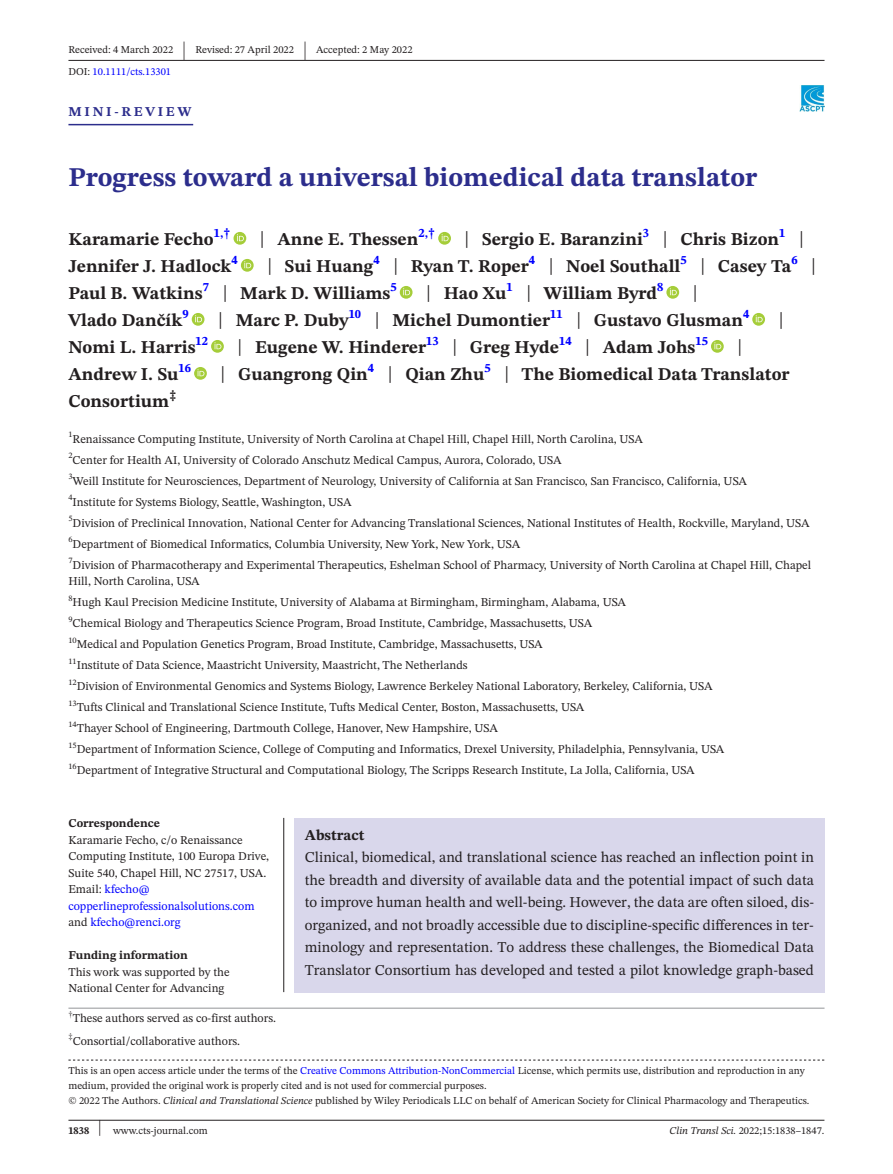
<style>
.page{position:relative;width:893px;height:1174px;background:#fff}
.page>*{position:absolute;margin:0;border:0;box-sizing:border-box;transform-origin:0 0}
.t1{font:700 27px "STIX Two Text";color:#2c2d8c}
.t2{font:25.65px "STIX Two Text";color:#231f20;scale:.49 1}
.t3{font:23.4px "STIX Two Text";color:#231f20;scale:.77 1}
.t4{font:700 18px/27px "STIX Two Text";color:#231f20}
.t5{font:15px/22.5px "STIX Two Text";color:#231f20;text-align:justify}
.t6{font:700 15px "STIX Two Text";color:#231f20}
.t7{font:700 13.5px "STIX Two Text";letter-spacing:.2em;color:#2c2d8c}
.t8{font:12px/16.5px "STIX Two Text";color:#231f20}
.t9{font:700 12px "STIX Two Text";color:#231f20}
.t10{font:10.5px/15px "STIX Two Text";color:#231f20}
.t11{font:10.5px "STIX Two Text";color:#00f}
.t12{font:8.4px "STIX Two Text";color:#231f20}
.s1{color:#231f20}
.s2{font-weight:400;font-size:23.4px}
.s3{color:#00f}
.s4{font-style:italic}
.s5{font-weight:700}
.s6{font-size:22.2px}
</style>
<div class="page">
<hr style="left:68px;top:1119px;width:756px;height:1px;background:#231f20">
<img style="left:799px;top:85px;width:25px;height:26px">
<hr style="left:68px;top:60px;width:756px;height:1px;background:#231f20">
<hr style="left:68px;top:124px;width:125px;height:1px;background:#2c2d8c">
<svg style="left:234px;top:232px;width:12px;height:13px"></svg>
<svg style="left:237px;top:234px;width:7px;height:7px"></svg>
<svg style="left:438px;top:232px;width:13px;height:13px"></svg>
<svg style="left:442px;top:234px;width:7px;height:7px"></svg>
<svg style="left:241px;top:259px;width:13px;height:13px"></svg>
<svg style="left:244px;top:261px;width:7px;height:7px"></svg>
<svg style="left:400px;top:286px;width:12px;height:13px"></svg>
<svg style="left:403px;top:288px;width:7px;height:7px"></svg>
<svg style="left:666px;top:286px;width:13px;height:13px"></svg>
<svg style="left:670px;top:288px;width:7px;height:7px"></svg>
<svg style="left:192px;top:313px;width:12px;height:13px"></svg>
<svg style="left:195px;top:315px;width:7px;height:7px"></svg>
<svg style="left:752px;top:313px;width:13px;height:13px"></svg>
<svg style="left:756px;top:315px;width:7px;height:7px"></svg>
<svg style="left:211px;top:340px;width:13px;height:13px"></svg>
<svg style="left:214px;top:342px;width:7px;height:7px"></svg>
<svg style="left:711px;top:340px;width:13px;height:13px"></svg>
<svg style="left:714px;top:342px;width:7px;height:7px"></svg>
<svg style="left:194px;top:367px;width:13px;height:13px"></svg>
<svg style="left:198px;top:369px;width:6px;height:7px"></svg>
<svg style="left:68px;top:1059px;width:756px;height:1px"></svg>
<hr style="left:68px;top:1007px;width:756px;height:1px;background:#939598">
<div style="left:294px;top:818px;width:530px;height:174px;background:#d9d7eb"></div>
<hr style="left:283px;top:818px;width:1px;height:174px;background:#231f20">
<p class="t10" style="left:68px;top:42px;width:106px">Received: 4 March 2022</p>
<h2 class="t2" style="left:183px;top:32px;width:8px">|</h2>
<p class="t10" style="left:195px;top:42px;width:100px">Revised: 27 April 2022</p>
<h2 class="t2" style="left:303px;top:32px;width:8px">|</h2>
<p class="t10" style="left:316px;top:42px;width:98px">Accepted: 2 May 2022</p>
<p class="t11" style="left:68px;top:64px;width:104px"><span class="s1">DOI:</span> 10.1111/cts.13301</p>
<p class="t7" style="left:68px;top:101px;width:125px">MINI-REVIEW</p>
<h1 class="t1" style="left:68px;top:158px;width:690px">Progress toward a universal biomedical data translator</h1>
<h3 class="t4" style="left:68px;top:226px;width:164px">Karamarie Fecho<sup>1,†</sup></h3>
<h3 class="t4" style="left:260px;top:226px;width:177px"><span class="s2">|</span> Anne E. Thessen<sup>2,†</sup></h3>
<h3 class="t4" style="left:465px;top:226px;width:341px"><span class="s2">|</span> Sergio E. Baranzini<sup>3</sup> <span class="s2">|</span> Chris Bizon<sup>1</sup> <span class="s2">|</span></h3>
<h3 class="t4" style="left:68px;top:253px;width:171px">Jennifer J. Hadlock<sup>4</sup></h3>
<h3 class="t4" style="left:68px;top:253px;width:749px;text-indent:199px"><span class="s2">|</span> Sui Huang<sup>4</sup> <span class="s2">|</span> Ryan T. Roper<sup>4</sup> <span class="s2">|</span> Noel Southall<sup>5</sup> <span class="s2">|</span> Casey Ta<sup>6</sup> <span class="s2">|<br></span>Paul B. Watkins<sup>7</sup> <span class="s2">|</span> Mark D. Williams<sup>5</sup></h3>
<h3 class="t4" style="left:426px;top:280px;width:239px"><span class="s2">|</span> Hao Xu<sup>1</sup> <span class="s2">|</span> William Byrd<sup>8</sup></h3>
<h3 class="t3" style="left:693px;top:276px;width:8px">|</h3>
<h3 class="t4" style="left:68px;top:307px;width:122px">Vlado Dančík<sup>9</sup></h3>
<h3 class="t4" style="left:218px;top:307px;width:533px"><span class="s2">|</span> Marc P. Duby<sup>10</sup> <span class="s2">|</span> Michel Dumontier<sup>11</sup> <span class="s2">|</span> Gustavo Glusman<sup>4</sup></h3>
<h3 class="t3" style="left:779px;top:303px;width:8px">|</h3>
<h3 class="t4" style="left:68px;top:334px;width:141px">Nomi L. Harris<sup>12</sup></h3>
<h3 class="t4" style="left:238px;top:334px;width:472px"><span class="s2">|</span> Eugene W. Hinderer<sup>13</sup> <span class="s2">|</span> Greg Hyde<sup>14</sup> <span class="s2">|</span> Adam Johs<sup>15</sup></h3>
<h3 class="t3" style="left:737px;top:330px;width:8px">|</h3>
<h3 class="t4" style="left:68px;top:361px;width:124px">Andrew I. Su<sup>16</sup></h3>
<h3 class="t4" style="left:221px;top:361px;width:571px"><span class="s2">|</span> Guangrong Qin<sup>4</sup> <span class="s2">|</span> Qian Zhu<sup>5</sup> <span class="s2">|</span> The Biomedical Data Translator</h3>
<h3 class="t4" style="left:68px;top:388px;width:109px">Consortium<sup>‡</sup></h3>
<p class="t12" style="left:68px;top:428px;width:6px">1</p>
<p class="t8" style="left:73px;top:430px;width:572px">Renaissance Computing Institute, University of North Carolina at Chapel Hill, Chapel Hill, North Carolina, USA</p>
<p class="t12" style="left:68px;top:449px;width:6px">2</p>
<p class="t8" style="left:73px;top:451px;width:491px">Center for Health AI, University of Colorado Anschutz Medical Campus, Aurora, Colorado, USA</p>
<p class="t12" style="left:68px;top:470px;width:6px">3</p>
<p class="t8" style="left:73px;top:472px;width:676px">Weill Institute for Neurosciences, Department of Neurology, University of California at San Francisco, San Francisco, California, USA</p>
<p class="t12" style="left:68px;top:491px;width:6px">4</p>
<p class="t8" style="left:73px;top:493px;width:281px">Institute for Systems Biology, Seattle, Washington, USA</p>
<p class="t12" style="left:68px;top:512px;width:6px">5</p>
<p class="t8" style="left:73px;top:514px;width:738px">Division of Preclinical Innovation, National Center for Advancing Translational Sciences, National Institutes of Health, Rockville, Maryland, USA</p>
<p class="t12" style="left:68px;top:533px;width:6px">6</p>
<p class="t8" style="left:73px;top:535px;width:449px">Department of Biomedical Informatics, Columbia University, New York, New York, USA</p>
<p class="t12" style="left:68px;top:554px;width:6px">7</p>
<p class="t8" style="left:68px;top:556px;width:744px;text-indent:4px">Division of Pharmacotherapy and Experimental Therapeutics, Eshelman School of Pharmacy, University of North Carolina at Chapel Hill, Chapel<br>Hill, North Carolina, USA</p>
<p class="t12" style="left:68px;top:592px;width:6px">8</p>
<p class="t8" style="left:73px;top:594px;width:555px">Hugh Kaul Precision Medicine Institute, University of Alabama at Birmingham, Birmingham, Alabama, USA</p>
<p class="t12" style="left:68px;top:613px;width:6px">9</p>
<p class="t8" style="left:73px;top:615px;width:521px">Chemical Biology and Therapeutics Science Program, Broad Institute, Cambridge, Massachusetts, USA</p>
<p class="t12" style="left:68px;top:634px;width:10px">10</p>
<p class="t8" style="left:77px;top:636px;width:468px">Medical and Population Genetics Program, Broad Institute, Cambridge, Massachusetts, USA</p>
<p class="t12" style="left:68px;top:655px;width:10px">11</p>
<p class="t8" style="left:77px;top:657px;width:392px">Institute of Data Science, Maastricht University, Maastricht, The Netherlands</p>
<p class="t12" style="left:68px;top:676px;width:10px">12</p>
<p class="t8" style="left:77px;top:678px;width:637px">Division of Environmental Genomics and Systems Biology, Lawrence Berkeley National Laboratory, Berkeley, California, USA</p>
<p class="t12" style="left:68px;top:697px;width:10px">13</p>
<p class="t8" style="left:77px;top:699px;width:509px">Tufts Clinical and Translational Science Institute, Tufts Medical Center, Boston, Massachusetts, USA</p>
<p class="t12" style="left:68px;top:718px;width:10px">14</p>
<p class="t8" style="left:77px;top:720px;width:423px">Thayer School of Engineering, Dartmouth College, Hanover, New Hampshire, USA</p>
<p class="t12" style="left:68px;top:739px;width:10px">15</p>
<p class="t8" style="left:77px;top:741px;width:649px">Department of Information Science, College of Computing and Informatics, Drexel University, Philadelphia, Pennsylvania, USA</p>
<p class="t12" style="left:68px;top:760px;width:10px">16</p>
<p class="t8" style="left:77px;top:762px;width:620px">Department of Integrative Structural and Computational Biology, The Scripps Research Institute, La Jolla, California, USA</p>
<p class="t9" style="left:68px;top:814px;width:93px">Correspondence</p>
<p class="t8" style="left:68px;top:831px;width:202px">Karamarie Fecho, c/o Renaissance<br>Computing Institute, 100 Europa Drive,<br>Suite 540, Chapel Hill, NC 27517, USA.<br>Email: <span class="s3">kfecho@ copperlineprofessionalsolutions.com </span>and <span class="s3">kfecho@renci.org</span></p>
<p class="t9" style="left:68px;top:946px;width:121px">Funding information</p>
<p class="t8" style="left:68px;top:963px;width:163px">This work was supported by the<br>National Center for Advancing</p>
<p class="t8" style="left:68px;top:1006px;width:209px;line-height:22.5px"><sup>†</sup>These authors served as co-first authors. <sup>‡</sup>Consortial/collaborative authors.</p>
<p class="t6" style="left:305px;top:824px;width:61px">Abstract</p>
<p class="t5" style="left:305px;top:846px;width:511px">Clinical, biomedical, and translational science has reached an inflection point in the breadth and diversity of available data and the potential impact of such data to improve human health and well-being. However, the data are often siloed, dis&shy;organized, and not broadly accessible due to discipline-specific differences in ter&shy;minology and representation. To address these challenges, the Biomedical Data Translator Consortium has developed and tested a pilot knowledge graph-based</p>
<p class="t10" style="left:68px;top:1063px;width:743px">This is an open access article under the terms of the <span class="s3">Creative Commons Attribution-NonCommercial</span> License, which permits use, distribution and reproduction in any medium, provided the original work is properly cited and is not used for commercial purposes.<br>© 2022 The Authors. <span class="s4">Clinical and Translational Science</span> published by Wiley Periodicals LLC on behalf of American Society for Clinical Pharmacology and Therapeutics.</p>
<p class="t10" style="left:68px;top:1123px;width:141px"><span class="s5">1838</span> <span class="s6">|</span> www.cts-journal.com</p>
<p class="t10" style="left:670px;top:1123px;width:156px"><span class="s4">Clin Transl Sci.</span> 2022;15:1838–1847.</p>
</div>
